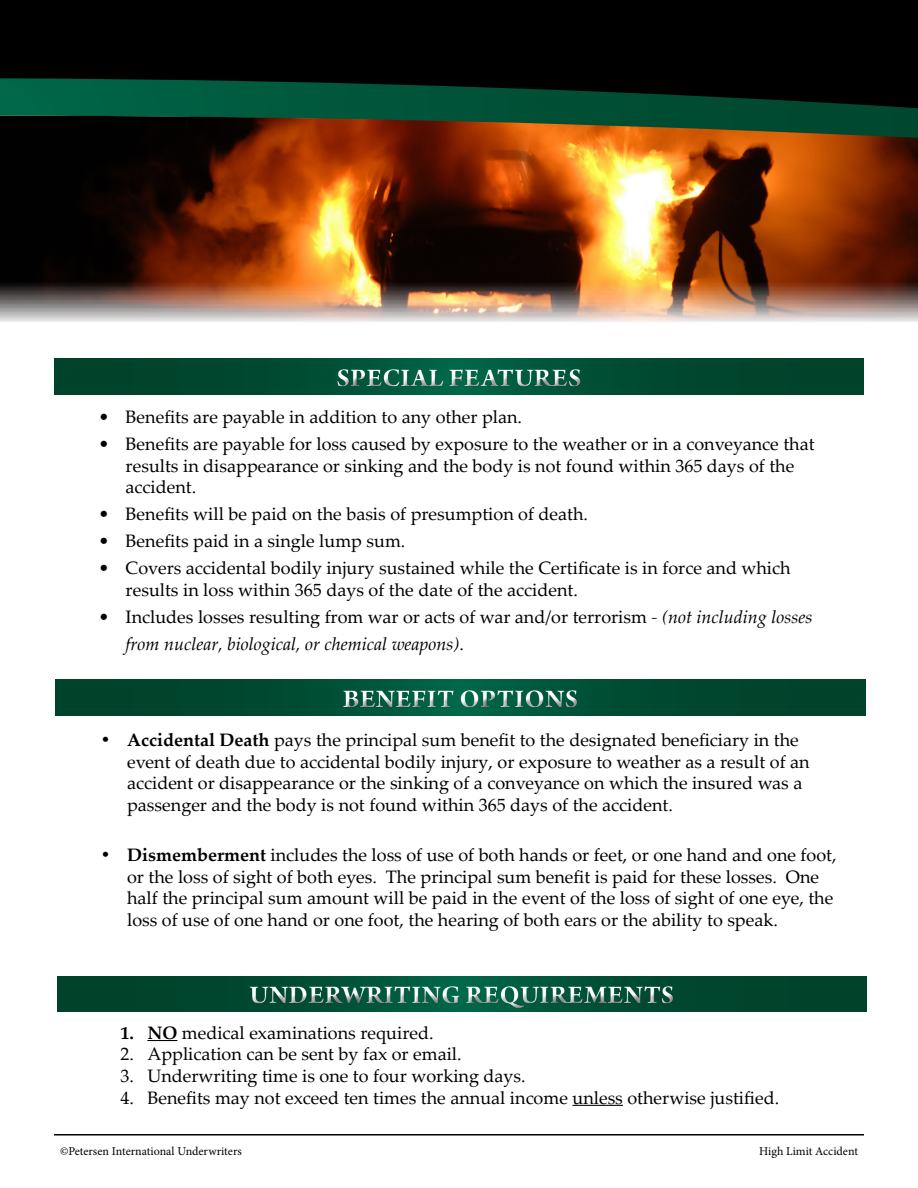
<style>
.page{position:relative;width:918px;height:1188px;background:#fff}
.page>*{position:absolute;margin:0;border:0;box-sizing:border-box;transform-origin:0 0}
.t1{font:700 27px "Arno Pro";letter-spacing:.01em;color:#fff}
.t2{font:18px/21.6px "Palatino Linotype";color:#000}
.t3{font:italic 18px/27px "Palatino Linotype";color:#000}
.t4{font:12px "Minion Pro";color:#000}
.s1{font-style:normal}
.s2{font-weight:700}
</style>
<div class="page">
<hr style="left:54px;top:1134px;width:810px;height:2px;background:#000">
<div style="left:0;top:0;width:918px;height:111px;background:#000"></div>
<svg style="left:0;top:78px;width:918px;height:38px"></svg>
<img style="left:0;top:116px;width:918px;height:206px">
<div style="left:54px;top:358px;width:810px;height:37px;background:#00452d"></div>
<div style="left:327px;top:358px;width:262px;height:34px;background:#005a3e"></div>
<div style="left:329px;top:362px;width:262px;height:35px;background:#000;opacity:.75"></div>
<div style="left:57px;top:976px;width:810px;height:35px;background:#00442c"></div>
<div style="left:240px;top:975px;width:441px;height:33px;background:#fff;opacity:.75"></div>
<div style="left:244px;top:979px;width:440px;height:36px;background:#000;opacity:.75"></div>
<hr style="left:147px;top:1040px;width:30px;height:1px;background:#000">
<hr style="left:573px;top:1105px;width:50px;height:1px;background:#000">
<div style="left:56px;top:680px;width:810px;height:36px;background:#00452d"></div>
<div style="left:333px;top:679px;width:252px;height:35px;background:#005b3f"></div>
<div style="left:335px;top:683px;width:253px;height:35px;background:#000;opacity:.75"></div>
<h1 class="t1" style="left:336px;top:362px;width:247px">SPECIAL FEATURES</h1>
<p class="t2" style="left:99px;top:405px;width:425px">• Benefits are payable in addition to any other plan.</p>
<p class="t2" style="left:126px;top:432px;width:690px;text-indent:-27px">• Benefits are payable for loss caused by exposure to the weather or in a conveyance that results in disappearance or sinking and the body is not found within 365 days of the accident.</p>
<p class="t2" style="left:99px;top:503px;width:491px">• Benefits will be paid on the basis of presumption of death.</p>
<p class="t2" style="left:99px;top:530px;width:308px">• Benefits paid in a single lump sum.</p>
<p class="t2" style="left:126px;top:557px;width:667px;text-indent:-27px">• Covers accidental bodily injury sustained while the Certificate is in force and which results in loss within 365 days of the date of the accident.</p>
<p class="t3" style="left:126px;top:602px;width:688px;text-indent:-27px"><span class="s1">• Includes losses resulting from war or acts of war and/or terrorism</span> - (not including losses from nuclear, biological, or chemical weapons)<span class="s1">.</span></p>
<h1 class="t1" style="left:343px;top:683px;width:237px">BENEFIT OPTIONS</h1>
<p class="t2" style="left:127px;top:728px;width:684px;text-indent:-27px"><span class="s2">• Accidental Death</span> pays the principal sum benefit to the designated beneficiary in the event of death due to accidental bodily injury, or exposure to weather as a result of an accident or disappearance or the sinking of a conveyance on which the insured was a passenger and the body is not found within 365 days of the accident.</p>
<p class="t2" style="left:127px;top:843px;width:711px;text-indent:-27px"><span class="s2">• Dismemberment</span> includes the loss of use of both hands or feet, or one hand and one foot, or the loss of sight of both eyes. The principal sum benefit is paid for these losses. One half the principal sum amount will be paid in the event of the loss of sight of one eye, the loss of use of one hand or one foot, the hearing of both ears or the ability to speak.</p>
<h1 class="t1" style="left:250px;top:979px;width:426px">UNDERWRITING REQUIREMENTS</h1>
<p class="t2" style="left:120px;top:1021px;width:315px"><span class="s2">1. NO</span> medical examinations required.</p>
<p class="t2" style="left:120px;top:1043px;width:343px">2. Application can be sent by fax or email.</p>
<p class="t2" style="left:120px;top:1064px;width:407px">3. Underwriting time is one to four working days.</p>
<p class="t2" style="left:120px;top:1086px;width:660px">4. Benefits may not exceed ten times the annual income unless otherwise justified.</p>
<p class="t4" style="left:60px;top:1143px;width:183px">©Petersen International Underwriters</p>
<p class="t4" style="left:759px;top:1143px;width:100px">High Limit Accident</p>
</div>
